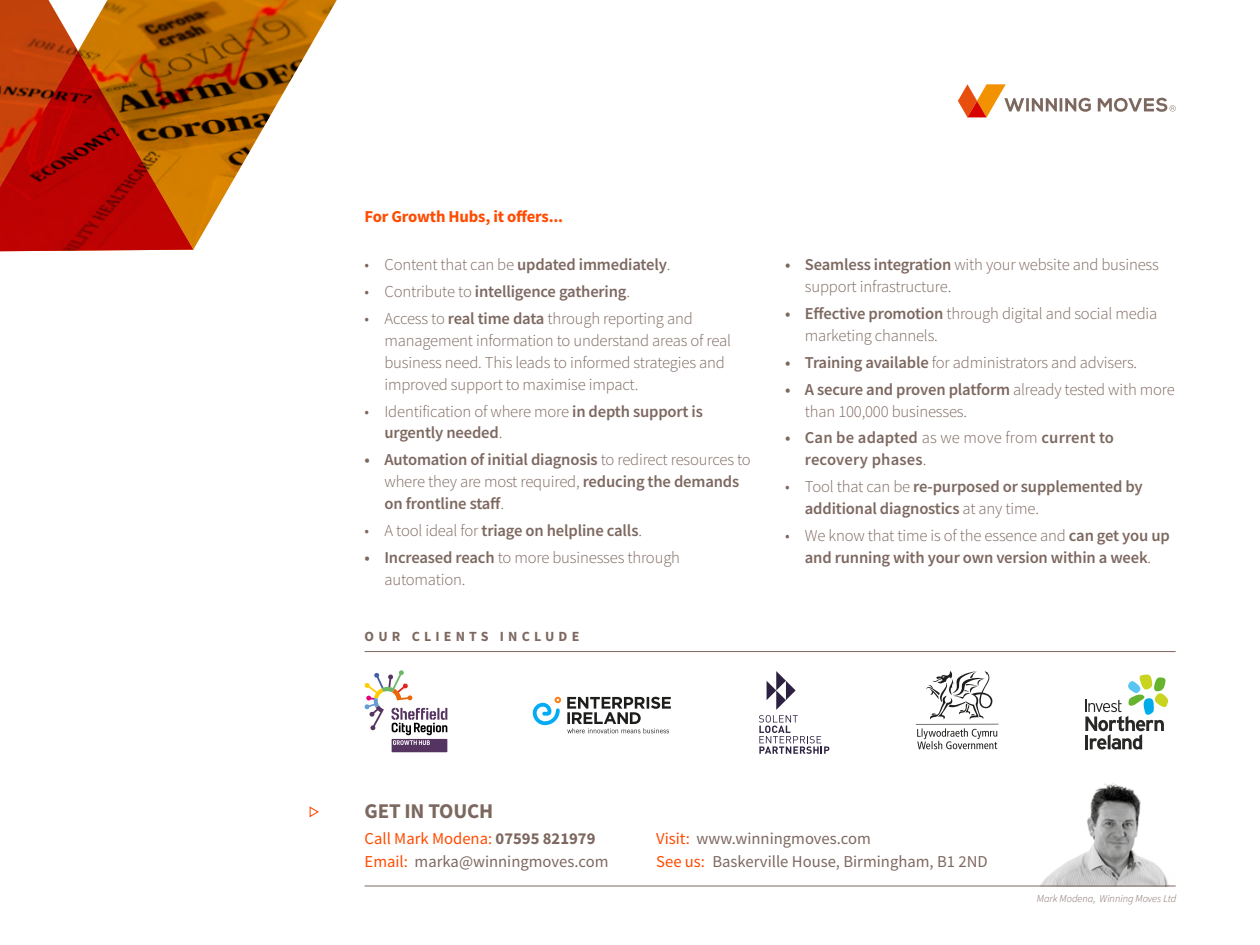
<style>
.page{position:relative;width:1260px;height:945px;background:#fff}
.page>*{position:absolute;margin:0;border:0;box-sizing:border-box;transform-origin:0 0}
.t1{font:700 21px "Source Sans Pro";letter-spacing:-.01em;color:#7d6860}
.t2{font:300 16.62px/21.9px "Source Sans Pro";letter-spacing:-.01em;color:#7d6860}
.t3{font:600 16.62px/21.9px "Source Sans Pro";letter-spacing:-.01em;color:#7d6860}
.t4{font:16.62px/22.8px "Source Sans Pro";color:#7d6860}
.t5{font:600 16.62px/21.9px "Source Sans Pro";letter-spacing:.01em;color:#7d6860}
.t6{font:700 16.62px "Source Sans Pro";letter-spacing:-.01em;color:#ff4b00}
.t7{font:700 14px "Source Sans Pro";letter-spacing:.3em;color:#7d6860}
.t8{font:italic 300 10.5px "Source Sans Pro";color:#7d6860}
.s1{font-weight:600}
.s2{font-weight:300}
.s3{color:#ff4b00}
.s4{font-weight:700}
</style>
<div class="page">
<img style="left:1036px;top:783px;width:140px;height:103px">
<svg style="left:1098px;top:98px;width:78px;height:14px"></svg>
<svg style="left:958px;top:84px;width:133px;height:33px"></svg>
<svg style="left:309px;top:806px;width:10px;height:12px"></svg>
<hr style="left:365px;top:651px;width:811px;height:1px;background:#7d6860">
<svg style="left:916px;top:671px;width:82px;height:78px"></svg>
<svg style="left:567px;top:697px;width:104px;height:36px"></svg>
<svg style="left:533px;top:697px;width:28px;height:28px"></svg>
<svg style="left:1085px;top:675px;width:83px;height:75px"></svg>
<svg style="left:365px;top:670px;width:82px;height:82px"></svg>
<svg style="left:759px;top:671px;width:70px;height:83px"></svg>
<hr style="left:365px;top:886px;width:811px;height:1px;background:#7d6860">
<img style="left:0;top:0;width:337px;height:251px">
<p class="t6" style="left:365px;top:205px;width:200px">For Growth Hubs, it offers...</p>
<p class="t2" style="left:365px;top:254px;width:307px">• Content that can be <span class="s1">updated immediately</span>.</p>
<p class="t3" style="left:365px;top:281px;width:267px"><span class="s2">• Contribute to</span> intelligence gathering<span class="s2">.</span></p>
<p class="t2" style="left:384px;top:308px;width:348px;text-indent:-20px">• Access to <span class="s1">real time data</span> through reporting and management information to understand areas of real business need. This leads to informed strategies and improved support to maximise impact.</p>
<p class="t3" style="left:384px;top:400px;width:320px;text-indent:-20px"><span class="s2">• Identification of where more</span> in depth support is urgently needed<span class="s2">.</span></p>
<p class="t3" style="left:384px;top:449px;width:368px;text-indent:-20px">• Automation of initial diagnosis <span class="s2">to redirect resources to where they are most required,</span> reducing the demands on frontline staff<span class="s2">.</span></p>
<p class="t3" style="left:365px;top:519px;width:279px"><span class="s2">• A tool ideal for</span> triage on helpline calls<span class="s2">.</span></p>
<p class="t2" style="left:384px;top:546px;width:297px;text-indent:-20px"><span class="s1">• Increased reach</span> to more businesses through automation.</p>
<p class="t7" style="left:365px;top:627px;width:216px">OUR CLIENTS INCLUDE</p>
<p class="t2" style="left:805px;top:254px;width:356px;text-indent:-20px"><span class="s1">• Seamless integration</span> with your website and business support infrastructure.</p>
<p class="t2" style="left:805px;top:303px;width:354px;text-indent:-20px"><span class="s1">• Effective promotion</span> through digital and social media marketing channels.</p>
<p class="t2" style="left:785px;top:351px;width:354px"><span class="s1">• Training available</span> for administrators and advisers.</p>
<p class="t2" style="left:805px;top:378px;width:372px;text-indent:-20px"><span class="s1">• A secure and proven platform</span> already tested with more than 100,000 businesses.</p>
<p class="t5" style="left:805px;top:427px;width:311px;text-indent:-20px">• Can be adapted <span class="s2">as we move from</span> current to recovery phases<span class="s2">.</span></p>
<p class="t3" style="left:805px;top:475px;width:339px;text-indent:-20px"><span class="s2">• Tool that can be</span> re-purposed or supplemented by additional diagnostics <span class="s2">at any time.</span></p>
<p class="t3" style="left:785px;top:524px;width:386px;text-align:center"><span class="s2">• We know that time is of the essence and</span> can get you up and running with your own version within a week<span class="s2">.</span></p>
<p class="t1" style="left:365px;top:797px;width:130px">GET IN TOUCH</p>
<p class="t4" style="left:365px;top:827px;width:245px"><span class="s3">Call Mark Modena:</span> <span class="s4">07595 821979<br></span><span class="s3">Email:</span> marka@winningmoves.com</p>
<p class="t4" style="left:656px;top:827px;width:333px"><span class="s3">Visit:</span> www.winningmoves.com<br><span class="s3">See us:</span> Baskerville House, Birmingham, B1 2ND</p>
<p class="t8" style="left:1037px;top:892px;width:141px">Mark Modena, Winning Moves Ltd</p>
</div>
